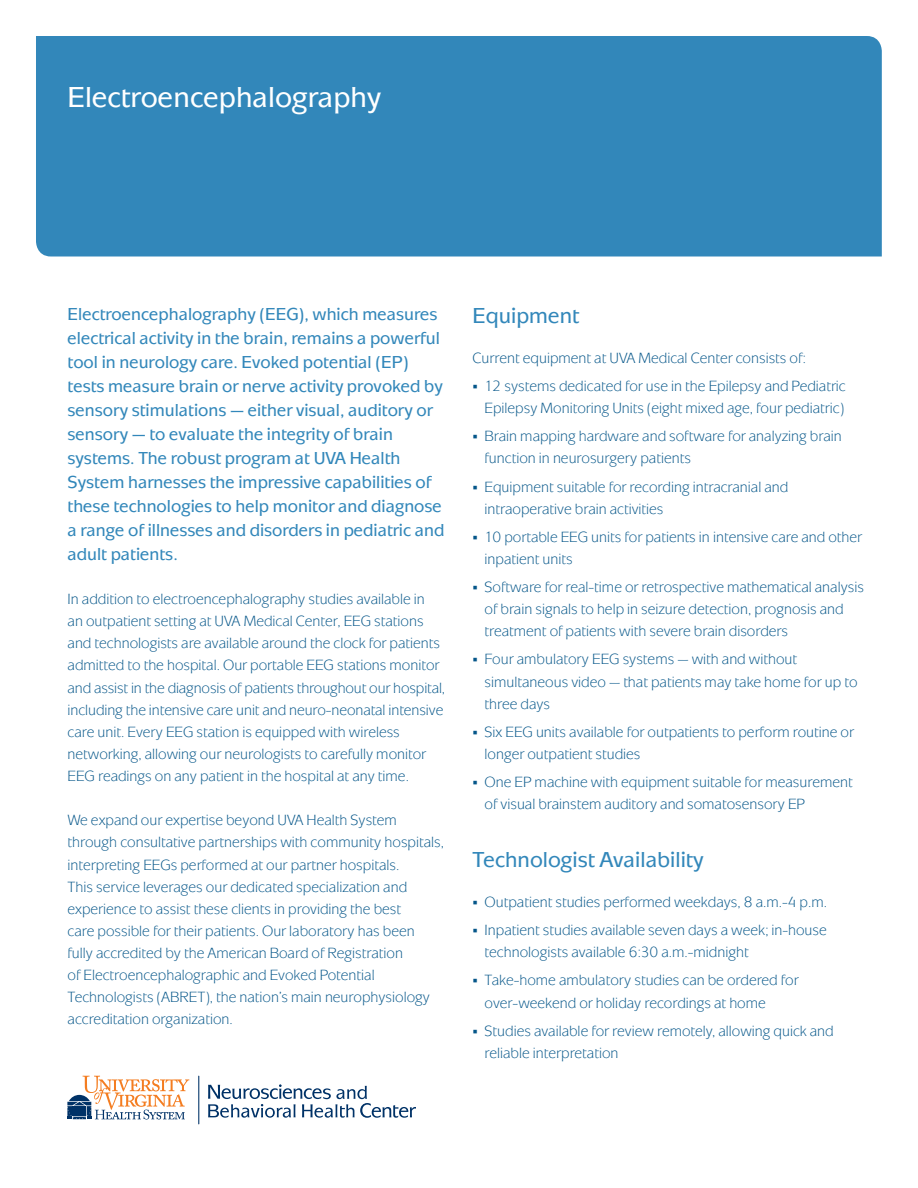
<style>
.page{position:relative;width:918px;height:1188px;background:#fff}
.page>*{position:absolute;margin:0;border:0;box-sizing:border-box;transform-origin:0 0}
.t1{font:30px "Mixage Mdm";color:#fff}
.L1_Subhead{font:22.5px "Mixage Mdm";color:#3287ba}
.IntroParagraph{font:18px/24px "Mixage Mdm";color:#3287ba}
.Body_Text{font:15.3px/22.2px "Mixage";color:#055689}
</style>
<div class="page">
<hr style="left:199px;top:1076px;width:1px;height:48px;background:#003267">
<svg style="left:67px;top:1076px;width:122px;height:44px"></svg>
<svg style="left:208px;top:1084px;width:208px;height:34px"></svg>
<div style="left:36px;top:36px;width:846px;height:220px;background:#3287ba"></div>
<p class="t1" style="left:67px;top:77px;width:315px">Electroencephalography</p>
<p class="IntroParagraph" style="left:68px;top:303px;width:378px">Electroencephalography (EEG), which measures electrical activity in the brain, remains a powerful tool in neurology care. Evoked potential (EP) tests measure brain or nerve activity provoked by sensory stimulations — either visual, auditory or sensory — to evaluate the integrity of brain systems. The robust program at UVA Health System harnesses the impressive capabilities of these technologies to help monitor and diagnose a range of illnesses and disorders in pediatric and adult patients.</p>
<p class="Body_Text" style="left:68px;top:589px;width:379px">In addition to electroencephalography studies available in<br>an outpatient setting at UVA Medical Center, EEG stations and technologists are available around the clock for patients admitted to the hospital. Our portable EEG stations monitor and assist in the diagnosis of patients throughout our hospital, including the intensive care unit and neuro-neonatal intensive care unit. Every EEG station is equipped with wireless networking, allowing our neurologists to carefully monitor EEG readings on any patient in the hospital at any time.</p>
<p class="Body_Text" style="left:68px;top:810px;width:378px">We expand our expertise beyond UVA Health System through consultative partnerships with community hospitals, interpreting EEGs performed at our partner hospitals.<br>This service leverages our dedicated specialization and experience to assist these clients in providing the best<br>care possible for their patients. Our laboratory has been<br>fully accredited by the American Board of Registration<br>of Electroencephalographic and Evoked Potential Technologists (ABRET), the nation’s main neurophysiology accreditation organization.</p>
<p class="L1_Subhead" style="left:473px;top:300px;width:108px">Equipment</p>
<p class="Body_Text" style="left:473px;top:348px;width:335px">Current equipment at UVA Medical Center consists of:</p>
<p class="Body_Text" style="left:485px;top:376px;width:363px">12 systems dedicated for use in the Epilepsy and Pediatric<br>Epilepsy Monitoring Units (eight mixed age, four pediatric)</p>
<p class="Body_Text" style="left:485px;top:426px;width:359px">Brain mapping hardware and software for analyzing brain function in neurosurgery patients</p>
<p class="Body_Text" style="left:485px;top:477px;width:305px">Equipment suitable for recording intracranial and intraoperative brain activities</p>
<p class="Body_Text" style="left:485px;top:527px;width:379px">10 portable EEG units for patients in intensive care and other inpatient units</p>
<p class="Body_Text" style="left:485px;top:577px;width:381px">Software for real-time or retrospective mathematical analysis of brain signals to help in seizure detection, prognosis and treatment of patients with severe brain disorders</p>
<p class="Body_Text" style="left:485px;top:649px;width:374px">Four ambulatory EEG systems — with and without simultaneous video — that patients may take home for up to three days</p>
<p class="Body_Text" style="left:485px;top:722px;width:371px">Six EEG units available for outpatients to perform routine or longer outpatient studies</p>
<p class="Body_Text" style="left:485px;top:772px;width:370px">One EP machine with equipment suitable for measurement of visual brainstem auditory and somatosensory EP</p>
<p class="L1_Subhead" style="left:473px;top:844px;width:232px">Technologist Availability</p>
<p class="Body_Text" style="left:485px;top:892px;width:344px">Outpatient studies performed weekdays, 8 a.m.-4 p.m.</p>
<p class="Body_Text" style="left:485px;top:920px;width:344px">Inpatient studies available seven days a week; in-house technologists available 6:30 a.m.-midnight</p>
<p class="Body_Text" style="left:485px;top:970px;width:316px">Take-home ambulatory studies can be ordered for over-weekend or holiday recordings at home</p>
<p class="Body_Text" style="left:485px;top:1021px;width:351px">Studies available for review remotely, allowing quick and reliable interpretation</p>
</div>
